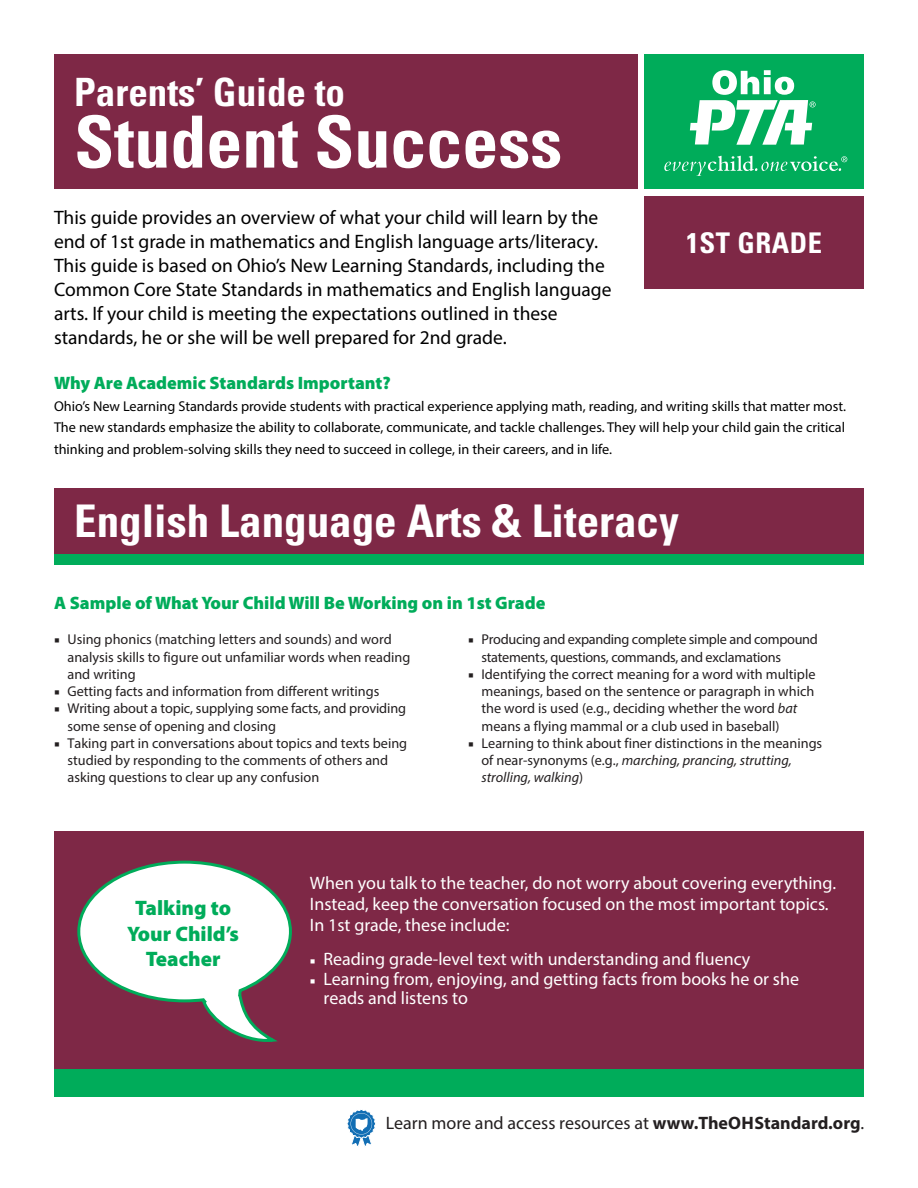
<style>
.page{position:relative;width:918px;height:1188px;background:#fff}
.page>*{position:absolute;margin:0;border:0;box-sizing:border-box;transform-origin:0 0}
.t1{font:700 condensed 72px "Univers LT Std";color:#fff}
.t2{font:700 condensed 45px "Univers LT Std";color:#fff}
.t3{font:700 condensed 39px "Univers LT Std";color:#fff}
.t4{font:700 condensed 28.5px "Univers LT Std";letter-spacing:.02em;color:#fff}
.t5{font:900 21px/25.2px "Myriad Pro";color:#00ac5a;text-align:center}
.Text_large{font:19.5px/24px "Myriad Pro";color:#000}
.d-purple_box-text{font:18px/20.7px "Myriad Pro";color:#fff}
.d-purple_box__bullet{font:18px/19.5px "Myriad Pro";color:#fff}
.Paragraph_Style_1{font:900 18px "Myriad Pro";color:#00ac5a}
.t6{font:18px "Myriad Pro";color:#231f20}
.d-bullet_main{font:14.25px/17.2px "Myriad Pro";color:#231f20}
.t7{font:14.25px/21.6px "Myriad Pro";color:#000;text-align:justify}
.d-bullet_main-2{font:14.25px/17.2px "Myriad Pro";letter-spacing:-.02em;color:#231f20}
.s1{font-family:"Minion Pro"}
.s2{font-style:italic}
.s3{font-family:"Minion Pro";font-size:14.25px}
.s4{font-weight:700}
</style>
<div class="page">
<div style="left:54px;top:831px;width:810px;height:262px;background:#7e2846"></div>
<div style="left:54px;top:1069px;width:810px;height:27px;background:#00ac5a"></div>
<div style="left:54px;top:515px;width:810px;height:50px;background:#00ac5a"></div>
<div style="left:54px;top:488px;width:810px;height:66px;background:#7e2846"></div>
<svg style="left:77px;top:860px;width:215px;height:182px"></svg>
<div style="left:54px;top:54px;width:584px;height:135px;background:#7e2846"></div>
<div style="left:644px;top:196px;width:220px;height:93px;background:#7e2846"></div>
<div style="left:644px;top:54px;width:220px;height:135px;background:#00ac5a"></div>
<svg style="left:690px;top:70px;width:126px;height:75px"></svg>
<svg style="left:664px;top:156px;width:183px;height:20px"></svg>
<svg style="left:347px;top:1109px;width:29px;height:38px"></svg>
<p class="t3" style="left:74px;top:68px;width:272px">Parents’ Guide to</p>
<p class="t1" style="left:74px;top:98px;width:490px">Student Success</p>
<p class="Text_large" style="left:54px;top:205px;width:559px">This guide provides an overview of what your child will learn by the end of 1st grade in mathematics and English language arts/literacy.<br>This guide is based on Ohio’s New Learning Standards, including the Common Core State Standards in mathematics and English language arts. If your child is meeting the expectations outlined in these standards, he or she will be well prepared for 2nd grade.</p>
<p class="Paragraph_Style_1" style="left:54px;top:371px;width:338px">Why Are Academic Standards Important?</p>
<p class="t7" style="left:54px;top:395px;width:794px">Ohio’s New Learning Standards provide students with practical experience applying math, reading, and writing skills that matter most.<br>The new standards emphasize the ability to collaborate, communicate, and tackle challenges. They will help your child gain the critical thinking and problem-solving skills they need to succeed in college, in their careers, and in life.</p>
<p class="t4" style="left:686px;top:225px;width:137px">1ST GRADE</p>
<p class="t2" style="left:74px;top:493px;width:606px">English Language Arts &amp; Literacy</p>
<p class="Paragraph_Style_1" style="left:54px;top:590px;width:493px">A Sample of What Your Child Will Be Working on in 1st Grade</p>
<p class="d-bullet_main" style="left:68px;top:631px;width:344px;text-indent:-14px"><span class="s1">■</span> Using phonics (matching letters and sounds) and word analysis skills to figure out unfamiliar words when reading and writing</p>
<p class="d-bullet_main" style="left:54px;top:683px;width:327px"><span class="s1">■</span> Getting facts and information from different writings</p>
<p class="d-bullet_main" style="left:68px;top:700px;width:340px;text-indent:-14px"><span class="s1">■</span> Writing about a topic, supplying some facts, and providing some sense of opening and closing</p>
<p class="d-bullet_main" style="left:68px;top:734px;width:341px;text-indent:-14px"><span class="s1">■</span> Taking part in conversations about topics and texts being studied by responding to the comments of others and asking questions to clear up any confusion</p>
<p class="d-bullet_main-2" style="left:482px;top:631px;width:338px;text-indent:-14px"><span class="s1">■</span> Producing and expanding complete simple and compound statements, questions, commands, and exclamations</p>
<p class="d-bullet_main" style="left:482px;top:665px;width:336px;text-indent:-14px"><span class="s1">■</span> Identifying the correct meaning for a word with multiple meanings, based on the sentence or paragraph in which the word is used (e.g., deciding whether the word <span class="s2">bat </span>means a flying mammal or a club used in baseball)</p>
<p class="d-bullet_main" style="left:482px;top:734px;width:342px;text-indent:-14px"><span class="s1">■</span> Learning to think about finer distinctions in the meanings of near-synonyms (e.g., <span class="s2">marching, prancing, strutting, strolling, walking</span>)</p>
<p class="t5" style="left:127px;top:895px;width:113px">Talking to<br>Your Child’s<br>Teacher</p>
<p class="d-purple_box-text" style="left:310px;top:872px;width:528px">When you talk to the teacher, do not worry about covering everything.<br>Instead, keep the conversation focused on the most important topics.<br>In 1st grade, these include:</p>
<p class="d-purple_box__bullet" style="left:310px;top:949px;width:442px"><span class="s3">■</span> Reading grade-level text with understanding and fluency</p>
<p class="d-purple_box__bullet" style="left:323px;top:968px;width:477px;text-indent:-14px"><span class="s3">■</span> Learning from, enjoying, and getting facts from books he or she reads and listens to</p>
<p class="t6" style="left:386px;top:1112px;width:480px">Learn more and access resources at <span class="s4">www.TheOHStandard.org</span>.</p>
</div>
